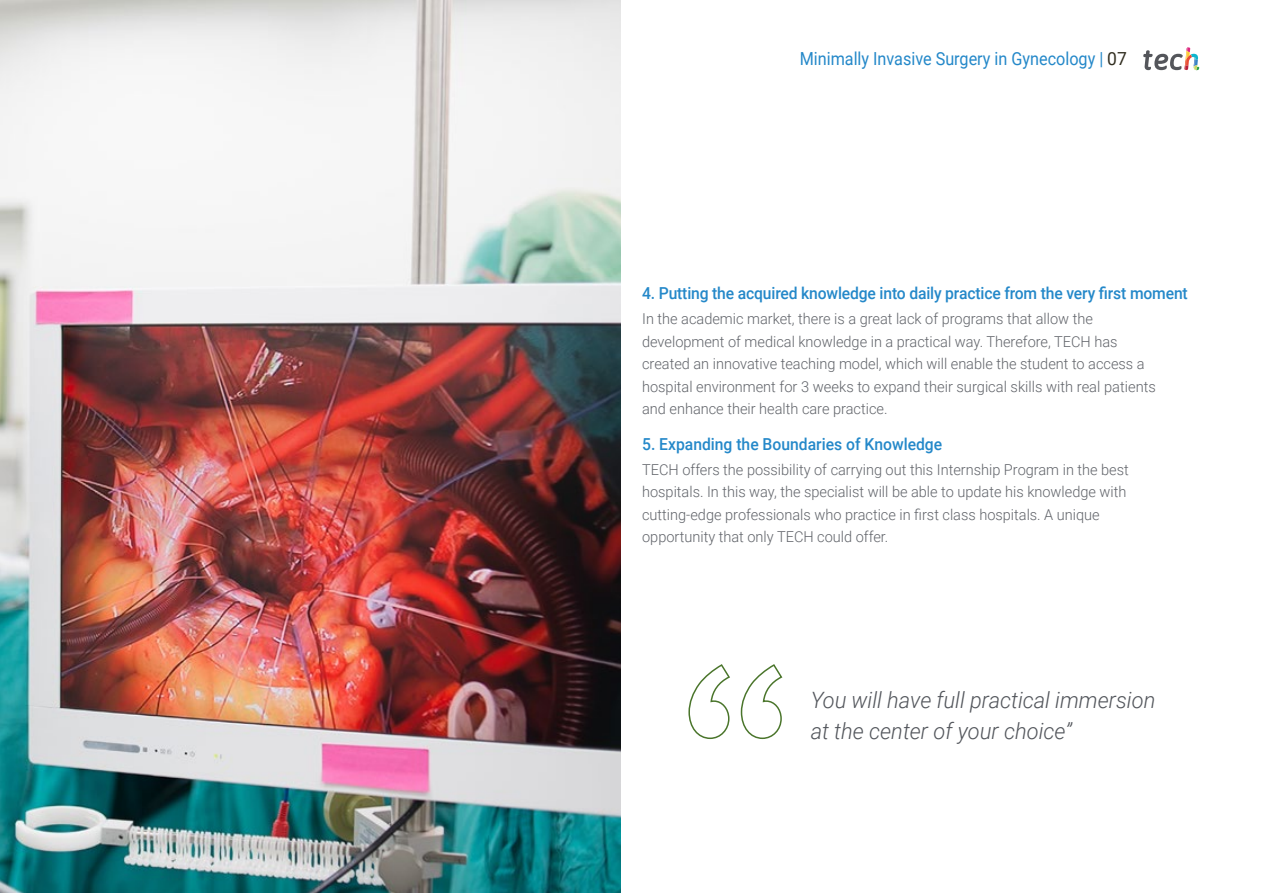
<style>
.page{position:relative;width:1263px;height:893px;background:#fff}
.page>*{position:absolute;margin:0;border:0;box-sizing:border-box;transform-origin:0 0}
.t1{font:italic 300 22.5px/31.5px "Roboto";color:#52555b}
.t2{font:18px "Roboto";color:#2488c9;scale:.9 1}
.t3{font:500 16.5px "Roboto";letter-spacing:-.01em;color:#2488c9;scale:.95 1}
.t4{font:300 15px/22.5px "Roboto";color:#61646a}
.s1{color:#312e20}
</style>
<div class="page">
<svg style="left:688px;top:664px;width:95px;height:76px"></svg>
<img style="left:0;top:0;width:621px;height:893px">
<svg style="left:1143px;top:47px;width:56px;height:24px"></svg>
<p class="t2" style="left:800px;top:46px;width:365px">Minimally Invasive Surgery in Gynecology | <span class="s1">07</span></p>
<p class="t3" style="left:642px;top:282px;width:576px">4. Putting the acquired knowledge into daily practice from the very first moment</p>
<p class="t4" style="left:642px;top:307px;width:515px">In the academic market, there is a great lack of programs that allow the development of medical knowledge in a practical way. Therefore, TECH has created an innovative teaching model, which will enable the student to access a hospital environment for 3 weeks to expand their surgical skills with real patients and enhance their health care practice.</p>
<p class="t3" style="left:642px;top:433px;width:317px">5. Expanding the Boundaries of Knowledge</p>
<p class="t4" style="left:642px;top:458px;width:488px">TECH offers the possibility of carrying out this Internship Program in the best hospitals. In this way, the specialist will be able to update his knowledge with cutting-edge professionals who practice in first class hospitals. A unique opportunity that only TECH could offer.</p>
<h1 class="t1" style="left:811px;top:683px;width:346px">You will have full practical immersion at the center of your choice”</h1>
</div>
